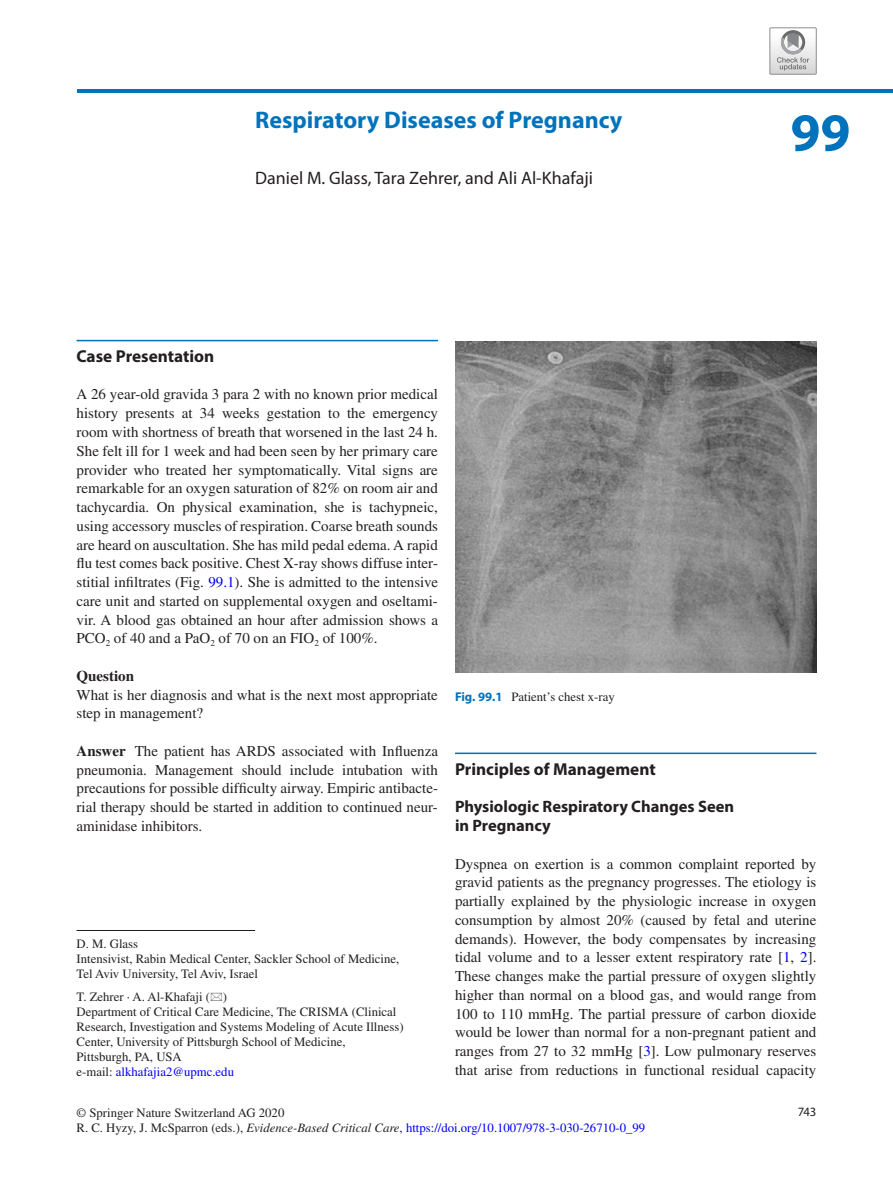
<style>
.page{position:relative;width:893px;height:1187px;background:#fff}
.page>*{position:absolute;margin:0;border:0;box-sizing:border-box;transform-origin:0 0}
.t1{font:700 54px "Myriad Pro";color:#0073bc}
.t2{font:700 24px "Myriad Pro";color:#0073bc}
.t3{font:18px "Myriad Pro";color:#231f20}
.t4{font:700 17.25px "Myriad Pro";color:#231f20}
.t5{font:700 16.5px/18.8px "Myriad Pro";color:#231f20}
.t6{font:15px/18.8px "Times LT Std";color:#231f20;text-align:justify}
.t7{font:700 15px "Times LT Std";color:#231f20}
.t8{font:12.75px/15px "Times LT Std";color:#231f20}
.t9{font:12.75px "Times LT Std";color:#0000fa}
.t10{font:12.75px "Myriad Pro";color:#231f20}
.s1{color:#0000fa}
.s2{font-weight:700}
.s3{font-family:"Myriad Pro";font-weight:700;color:#0073bc}
.s4{color:#231f20}
.s5{font-style:italic;color:#231f20}
</style>
<div class="page">
<div style="left:770px;top:28px;width:46px;height:46px;border:1px solid #8c8e91"></div>
<svg style="left:777px;top:30px;width:32px;height:41px"></svg>
<hr style="left:77px;top:89px;width:816px;height:3px;background:#0073bc">
<hr style="left:77px;top:340px;width:361px;height:1px;background:#0073bc">
<hr style="left:455px;top:752px;width:361px;height:2px;background:#0073bc">
<hr style="left:77px;top:930px;width:178px;height:1px;background:#231f20">
<img style="left:455px;top:341px;width:361px;height:331px">
<h2 class="t2" style="left:255px;top:104px;width:369px">Respiratory Diseases of Pregnancy</h2>
<p class="t3" style="left:255px;top:167px;width:339px">Daniel M. Glass, Tara Zehrer, and Ali Al-Khafaji</p>
<h1 class="t1" style="left:790px;top:97px;width:61px">99</h1>
<p class="t4" style="left:77px;top:345px;width:139px">Case Presentation</p>
<p class="t6" style="left:77px;top:385px;width:363px">A 26 year-old gravida 3 para 2 with no known prior medical history presents at 34 weeks gestation to the emergency room with shortness of breath that worsened in the last 24 h.<br>She felt ill for 1 week and had been seen by her primary care provider who treated her symptomatically. Vital signs are remarkable for an oxygen saturation of 82% on room air and tachycardia. On physical examination, she is tachypneic, using accessory muscles of respiration. Coarse breath sounds are heard on auscultation. She has mild pedal edema. A rapid flu test comes back positive. Chest X-ray shows diffuse inter&shy;stitial infiltrates (Fig. <span class="s1">99.1</span>). She is admitted to the intensive care unit and started on supplemental oxygen and oseltami&shy;vir. A blood gas obtained an hour after admission shows a PCO<sub>2</sub> of 40 and a PaO<sub>2</sub> of 70 on an FIO<sub>2</sub> of 100%.</p>
<p class="t7" style="left:77px;top:666px;width:59px">Question</p>
<p class="t6" style="left:77px;top:685px;width:363px">What is her diagnosis and what is the next most appropriate step in management?</p>
<p class="t6" style="left:77px;top:741px;width:363px"><span class="s2">Answer</span> The patient has ARDS associated with Influenza pneumonia. Management should include intubation with precautions for possible difficulty airway. Empiric antibacte&shy;rial therapy should be started in addition to continued neur&shy;aminidase inhibitors.</p>
<p class="t8" style="left:77px;top:936px;width:324px">D. M. Glass<br>Intensivist, Rabin Medical Center, Sackler School of Medicine,<br>Tel Aviv University, Tel Aviv, Israel</p>
<p class="t8" style="left:77px;top:988px;width:329px">T. Zehrer · A. Al-Khafaji ( )<br>Department of Critical Care Medicine, The CRISMA (Clinical Research, Investigation and Systems Modeling of Acute Illness)<br>Center, University of Pittsburgh School of Medicine, Pittsburgh, PA, USA<br>e-mail: <span class="s1">alkhafajia2@upmc.edu</span></p>
<p class="t8" style="left:455px;top:689px;width:161px"><span class="s3">Fig. 99.1</span> Patient’s chest x-ray</p>
<p class="t4" style="left:455px;top:757px;width:202px">Principles of Management</p>
<p class="t5" style="left:455px;top:796px;width:281px">Physiologic Respiratory Changes Seen in Pregnancy</p>
<p class="t6" style="left:455px;top:854px;width:363px">Dyspnea on exertion is a common complaint reported by gravid patients as the pregnancy progresses. The etiology is partially explained by the physiologic increase in oxygen consumption by almost 20% (caused by fetal and uterine demands). However, the body compensates by increasing tidal volume and to a lesser extent respiratory rate [<span class="s1">1</span>, <span class="s1">2</span>].<br>These changes make the partial pressure of oxygen slightly higher than normal on a blood gas, and would range from 100 to 110 mmHg. The partial pressure of carbon dioxide would be lower than normal for a non-pregnant patient and ranges from 27 to 32 mmHg [<span class="s1">3</span>]. Low pulmonary reserves that arise from reductions in functional residual capacity</p>
<p class="t8" style="left:77px;top:1104px;width:209px">© Springer Nature Switzerland AG 2020</p>
<p class="t10" style="left:798px;top:1103px;width:20px">743</p>
<p class="t9" style="left:77px;top:1120px;width:570px"><span class="s4">R. C. Hyzy, J. McSparron (eds.),</span> <span class="s5">Evidence-Based Critical Care</span><span class="s4">,</span> https://doi.org/10.1007/978-3-030-26710-0_99</p>
</div>
